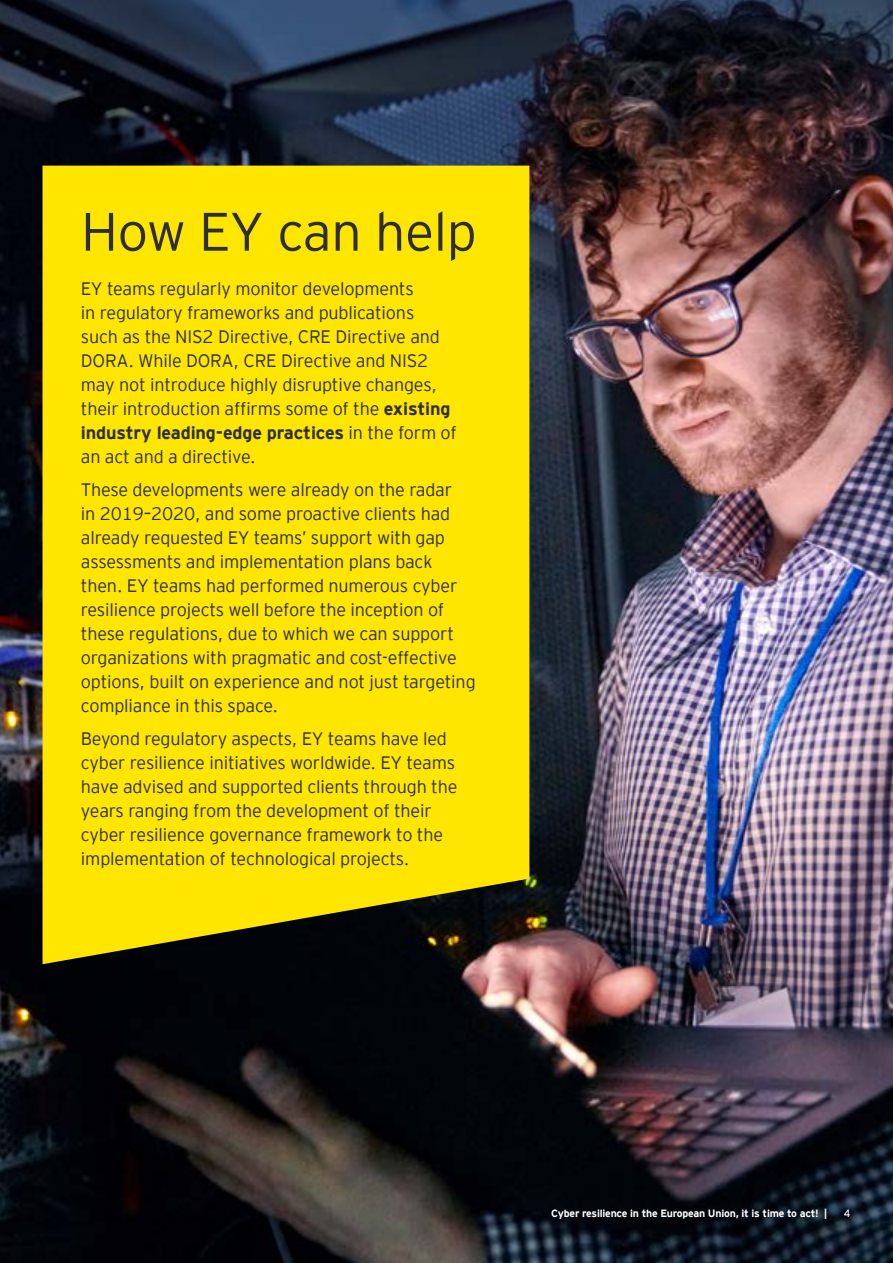
<style>
.page{position:relative;width:893px;height:1263px;background:#fff}
.page>*{position:absolute;margin:0;border:0;box-sizing:border-box;transform-origin:0 0}
.t1{font:300 54px "EY Interstate";letter-spacing:-.01em;color:#2e2e38}
.t2{font:300 18px/24px "EY Interstate";letter-spacing:-.01em;color:#2e2e38}
.t3{font:700 10.5px "EY Interstate";letter-spacing:-.02em;color:#fff}
.t4{font:10.5px "EY Interstate";color:#fff}
.s1{font-weight:700}
</style>
<div class="page">
<img style="left:0;top:0;width:893px;height:1263px">
<div style="left:43px;top:166px;width:486px;height:798px;background:#ffe600"></div>
<h1 class="t1" style="left:81px;top:193px;width:397px">How EY can help</h1>
<p class="t2" style="left:81px;top:276px;width:377px">EY teams regularly monitor developments<br>in regulatory frameworks and publications<br>such as the NIS2 Directive, CRE Directive and DORA. While DORA, CRE Directive and NIS2 may not introduce highly disruptive changes, their introduction affirms some of the <span class="s1">existing industry leading-edge practices</span> in the form of an act and a directive.</p>
<p class="t2" style="left:81px;top:477px;width:396px">These developments were already on the radar<br>in 2019–2020, and some proactive clients had already requested EY teams’ support with gap assessments and implementation plans back then. EY teams had performed numerous cyber resilience projects well before the inception of these regulations, due to which we can support organizations with pragmatic and cost-effective options, built on experience and not just targeting compliance in this space.</p>
<p class="t2" style="left:81px;top:726px;width:378px">Beyond regulatory aspects, EY teams have led cyber resilience initiatives worldwide. EY teams have advised and supported clients through the years ranging from the development of their cyber resilience governance framework to the implementation of technological projects.</p>
<p class="t3" style="left:551px;top:1206px;width:277px">Cyber resilience in the European Union, it is time to act! |</p>
<p class="t4" style="left:844px;top:1206px;width:8px">4</p>
</div>
